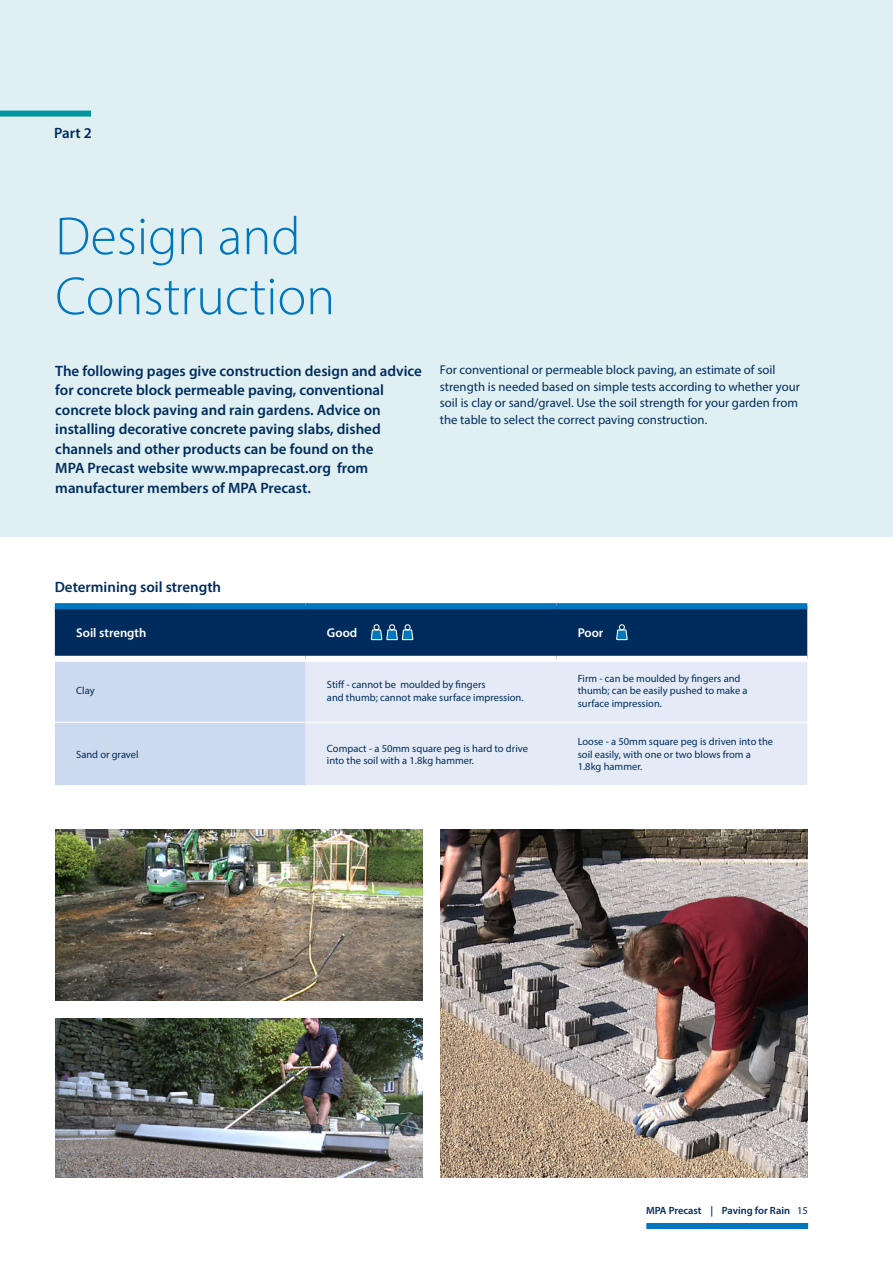
<style>
.page{position:relative;width:893px;height:1263px;background:#fff}
.page>*{position:absolute;margin:0;border:0;box-sizing:border-box;transform-origin:0 0}
.t1{font:300 54px/60px "Myriad Pro";color:#0076be}
.t2{font:600 15px/19.5px "Myriad Pro";color:#002c5d}
.t3{font:12.75px/16.5px "Myriad Pro";color:#002c5d}
.t4{font:600 12.75px "Myriad Pro";color:#fff}
.t5{font:10.5px/12.6px "Myriad Pro";color:#002c5d}
.t6{font:600 10.5px "Myriad Pro";color:#002c5d}
</style>
<div class="page">
<div style="left:0;top:0;width:893px;height:536px;background:#e0f0f2"></div>
<div style="left:0;top:111px;width:91px;height:6px;background:#0095a1"></div>
<div style="left:55px;top:603px;width:251px;height:6px;background:#0076be"></div>
<div style="left:306px;top:603px;width:250px;height:6px;background:#0076be"></div>
<div style="left:556px;top:603px;width:251px;height:6px;background:#0076be"></div>
<svg style="left:55px;top:606px;width:752px;height:179px;background:#a0b4cc"></svg>
<img style="left:440px;top:829px;width:367px;height:349px">
<img style="left:56px;top:829px;width:367px;height:171px">
<img style="left:56px;top:1019px;width:367px;height:159px">
<div style="left:646px;top:1223px;width:162px;height:6px;background:#0076be"></div>
<p class="t2" style="left:54px;top:123px;width:39px">Part 2</p>
<p class="t1" style="left:55px;top:206px;width:281px">Design and<br>Construction</p>
<p class="t2" style="left:55px;top:361px;width:368px">The following pages give construction design and advice for concrete block permeable paving, conventional concrete block paving and rain gardens. Advice on installing decorative concrete paving slabs, dished channels and other products can be found on the<br>MPA Precast website www.mpaprecast.org from manufacturer members of MPA Precast.</p>
<p class="t3" style="left:440px;top:361px;width:361px">For conventional or permeable block paving, an estimate of soil strength is needed based on simple tests according to whether your soil is clay or sand/gravel. Use the soil strength for your garden from the table to select the correct paving construction.</p>
<p class="t2" style="left:55px;top:576px;width:168px">Determining soil strength</p>
<p class="t4" style="left:76px;top:625px;width:72px">Soil strength</p>
<p class="t4" style="left:327px;top:625px;width:32px">Good</p>
<p class="t4" style="left:578px;top:625px;width:27px">Poor</p>
<p class="t5" style="left:76px;top:684px;width:20px">Clay</p>
<p class="t5" style="left:327px;top:678px;width:198px">Stiff - cannot be moulded by fingers<br>and thumb; cannot make surface impression.</p>
<p class="t5" style="left:578px;top:672px;width:171px">Firm - can be moulded by fingers and thumb; can be easily pushed to make a surface impression.</p>
<p class="t5" style="left:76px;top:748px;width:64px">Sand or gravel</p>
<p class="t5" style="left:327px;top:741px;width:203px">Compact - a 50mm square peg is hard to drive into the soil with a 1.8kg hammer.</p>
<p class="t5" style="left:578px;top:735px;width:197px">Loose - a 50mm square peg is driven into the soil easily, with one or two blows from a<br>1.8kg hammer.</p>
<p class="t6" style="left:646px;top:1204px;width:145px">MPA Precast | Paving for Rain</p>
<p class="t5" style="left:797px;top:1204px;width:12px">15</p>
</div>
